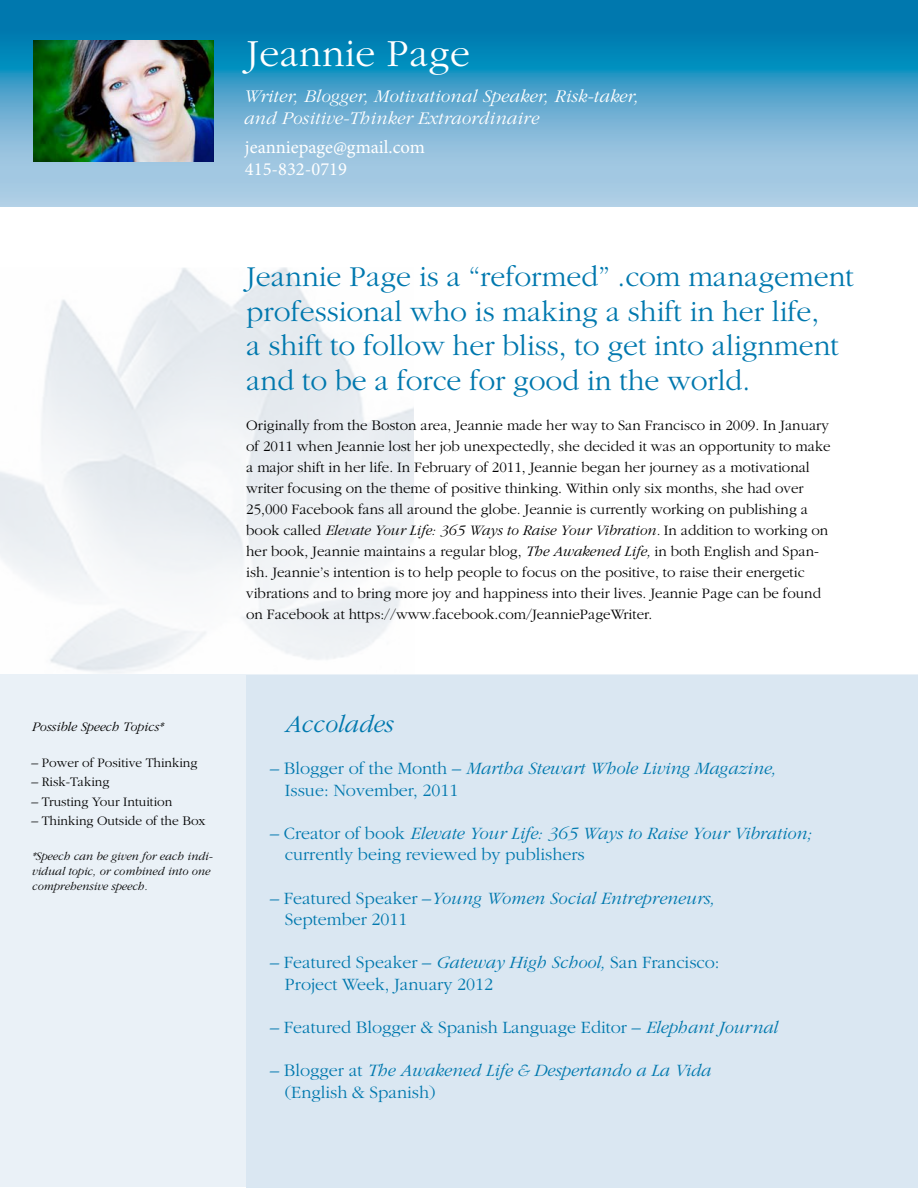
<style>
.page{position:relative;width:918px;height:1188px;background:#fff}
.page>*{position:absolute;margin:0;border:0;box-sizing:border-box;transform-origin:0 0}
.t1{font:300 39.9px "Garamond";letter-spacing:.01em;color:#fff}
.t2{font:300 30px/34.5px "Garamond";color:#0078ae}
.t3{font:italic 300 25.5px "Garamond";color:#0078ae}
.t4{font:italic 300 18.6px/22.2px "Garamond";letter-spacing:.01em;color:#fff}
.t5{font:18.6px/22.2px "Minion Pro";color:#fff}
.t6{font:300 18px/21.6px "Garamond";color:#0078ae}
.t7{font:italic 300 18px/21.6px "Garamond";color:#0078ae}
.t8{font:300 15px/21px "Garamond";color:#000}
.t9{font:300 13.5px "Garamond";color:#000}
.t10{font:italic 300 13.5px "Garamond";color:#000}
.t11{font:italic 300 12px/15px "Garamond";color:#000}
.s1{font-style:italic}
.s2{font-style:normal}
</style>
<div class="page">
<svg style="left:0;top:0;width:917px;height:206px;background:#53a4cb"></svg>
<div style="left:0;top:674px;width:918px;height:513px;background:#eaf1f7"></div>
<div style="left:246px;top:675px;width:672px;height:513px;background:#dae7f2"></div>
<img style="left:34px;top:40px;width:180px;height:122px">
<h1 class="t1" style="left:246px;top:31px;width:225px">Jeannie Page</h1>
<p class="t4" style="left:243px;top:85px;width:397px">Writer, Blogger, Motivational Speaker, Risk-taker, and Positive-Thinker Extraordinaire</p>
<p class="t5" style="left:245px;top:136px;width:182px">jeanniepage@gmail.com<br>415-832-0719</p>
<h2 class="t2" style="left:246px;top:260px;width:609px">Jeannie Page is a “reformed” .com management professional who is making a shift in her life,<br>a shift to follow her bliss, to get into alignment and to be a force for good in the world.</h2>
<p class="t8" style="left:246px;top:415px;width:586px">Originally from the Boston area, Jeannie made her way to San Francisco in 2009. In January of 2011 when Jeannie lost her job unexpectedly, she decided it was an opportunity to make a major shift in her life. In February of 2011, Jeannie began her journey as a motivational writer focusing on the theme of positive thinking. Within only six months, she had over 25,000 Facebook fans all around the globe. Jeannie is currently working on publishing a book called <span class="s1">Elevate Your Life: 365 Ways to Raise Your Vibration.</span> In addition to working on her book, Jeannie maintains a regular blog, <span class="s1">The Awakened Life,</span> in both English and Span&shy;ish. Jeannie’s intention is to help people to focus on the positive, to raise their energetic vibrations and to bring more joy and happiness into their lives. Jeannie Page can be found on Facebook at https://www.facebook.com/JeanniePageWriter.</p>
<p class="t10" style="left:32px;top:720px;width:133px">Possible Speech Topics*</p>
<p class="t9" style="left:32px;top:755px;width:168px">– Power of Positive Thinking</p>
<p class="t9" style="left:32px;top:775px;width:79px">– Risk-Taking</p>
<p class="t9" style="left:32px;top:794px;width:142px">– Trusting Your Intuition</p>
<p class="t9" style="left:32px;top:814px;width:176px">– Thinking Outside of the Box</p>
<p class="t11" style="left:32px;top:849px;width:183px">*Speech can be given for each indi&shy;vidual topic, or combined into one comprehensive speech.</p>
<h3 class="t3" style="left:284px;top:710px;width:110px">Accolades</h3>
<p class="t6" style="left:285px;top:758px;width:493px;text-indent:-15px"><span class="s1">–</span> Blogger of the Month – <span class="s1">Martha Stewart Whole Living Magazine,<br></span>Issue: November, 2011</p>
<p class="t6" style="left:285px;top:823px;width:528px;text-indent:-15px"><span class="s1">–</span> Creator of book <span class="s1">Elevate Your Life: 365 Ways to Raise Your Vibration; </span>currently being reviewed by publishers</p>
<p class="t7" style="left:285px;top:887px;width:431px;text-indent:-15px">– <span class="s2">Featured Speaker –</span>Young Women Social Entrepreneurs,<br><span class="s2">September 2011</span></p>
<p class="t6" style="left:285px;top:952px;width:436px;text-indent:-15px"><span class="s1">–</span> Featured Speaker – <span class="s1">Gateway High School,</span> San Francisco:<br>Project Week, January 2012</p>
<p class="t6" style="left:270px;top:1017px;width:509px"><span class="s1">–</span> Featured Blogger &amp; Spanish Language Editor – <span class="s1">Elephant Journal</span></p>
<p class="t7" style="left:285px;top:1060px;width:427px;text-indent:-15px">– <span class="s2">Blogger at</span> The Awakened Life &amp; Despertando a La Vida <span class="s2">(English &amp; Spanish)</span></p>
</div>
